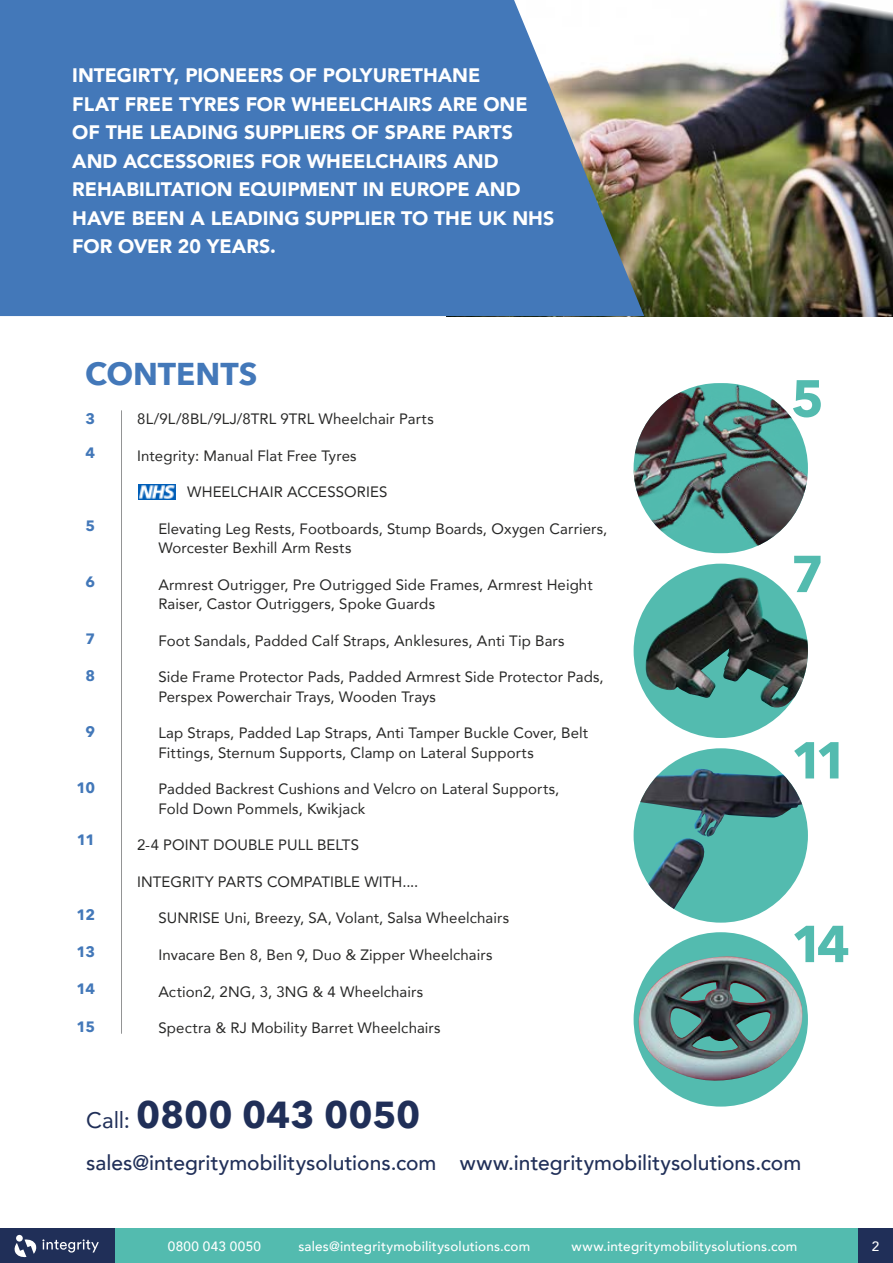
<style>
.page{position:relative;width:893px;height:1263px;background:#fff}
.page>*{position:absolute;margin:0;border:0;box-sizing:border-box;transform-origin:0 0}
.t1{font:700 51.3px "Avenir Next";color:#53bbaf}
.t2{font:700 37.5px "Avenir Next";letter-spacing:-.005em;color:#202f58}
.t3{font:700 31.5px "Avenir Next";color:#4378b9}
.t4{font:500 21px "Avenir";color:#202f58}
.t5{font:900 19.5px/28.5px "Avenir";color:#fff}
.t6{font:15px/19.5px "Avenir";letter-spacing:.01em;color:#282827}
.t7{font:700 15px "Avenir Next";letter-spacing:-.055em;color:#4378b9}
.t8{font:500 13.5px "Avenir";letter-spacing:.015em;color:#fff}
.s1{font-family:"Avenir";font-weight:400;font-size:22.5px}
</style>
<div class="page">
<div style="left:0;top:1229px;width:893px;height:34px;background:#53bbaf"></div>
<div style="left:0;top:1229px;width:115px;height:34px;background:#202f58"></div>
<div style="left:858px;top:1229px;width:35px;height:34px;background:#202f58"></div>
<svg style="left:14px;top:1239px;width:85px;height:19px"></svg>
<div style="left:16px;top:1235px;width:7px;height:6px;background:#fff;border-radius:50%"></div>
<img style="left:644px;top:0;width:249px;height:316px">
<svg style="left:0;top:0;width:644px;height:316px;background:#507fb8"></svg>
<img style="left:634px;top:383px;width:174px;height:170px;border-radius:85px">
<img style="left:138px;top:484px;width:38px;height:15px">
<div style="left:634px;top:564px;width:174px;height:174px;background:#53bbaf;border-radius:50%"></div>
<img style="left:645px;top:577px;width:163px;height:131px">
<div style="left:634px;top:748px;width:174px;height:175px;background:#53bbaf;border-radius:50%"></div>
<img style="left:640px;top:769px;width:162px;height:140px">
<div style="left:634px;top:932px;width:174px;height:174px;background:#53bbaf;border-radius:50%"></div>
<img style="left:633px;top:956px;width:175px;height:143px">
<hr style="left:121px;top:410px;width:1px;height:624px;background:#939495">
<p class="t5" style="left:72px;top:61px;width:483px">INTEGIRTY, PIONEERS OF POLYURETHANE<br>FLAT FREE TYRES FOR WHEELCHAIRS ARE ONE OF THE LEADING SUPPLIERS OF SPARE PARTS AND ACCESSORIES FOR WHEELCHAIRS AND REHABILITATION EQUIPMENT IN EUROPE AND HAVE BEEN A LEADING SUPPLIER TO THE UK NHS FOR OVER 20 YEARS.</p>
<h3 class="t3" style="left:85px;top:347px;width:174px">CONTENTS</h3>
<p class="t7" style="left:85px;top:406px;width:11px">3</p>
<p class="t7" style="left:85px;top:440px;width:11px">4</p>
<p class="t7" style="left:85px;top:513px;width:11px">5</p>
<p class="t7" style="left:85px;top:568px;width:11px">6</p>
<p class="t7" style="left:85px;top:626px;width:11px">7</p>
<p class="t7" style="left:85px;top:663px;width:11px">8</p>
<p class="t7" style="left:85px;top:719px;width:11px">9</p>
<p class="t7" style="left:76px;top:775px;width:20px">10</p>
<p class="t7" style="left:77px;top:827px;width:20px">11</p>
<p class="t7" style="left:77px;top:902px;width:20px">12</p>
<p class="t7" style="left:77px;top:939px;width:20px">13</p>
<p class="t7" style="left:77px;top:976px;width:20px">14</p>
<p class="t7" style="left:77px;top:1013px;width:20px">15</p>
<p class="t6" style="left:137px;top:409px;width:298px">8L/9L/8BL/9LJ/8TRL 9TRL Wheelchair Parts</p>
<p class="t6" style="left:137px;top:445px;width:221px">Integrity: Manual Flat Free Tyres</p>
<p class="t6" style="left:187px;top:482px;width:202px">WHEELCHAIR ACCESSORIES</p>
<p class="t6" style="left:158px;top:518px;width:450px">Elevating Leg Rests, Footboards, Stump Boards, Oxygen Carriers,<br>Worcester Bexhill Arm Rests</p>
<p class="t6" style="left:158px;top:574px;width:436px">Armrest Outrigger, Pre Outrigged Side Frames, Armrest Height<br>Raiser, Castor Outriggers, Spoke Guards</p>
<p class="t6" style="left:158px;top:630px;width:408px">Foot Sandals, Padded Calf Straps, Anklesures, Anti Tip Bars</p>
<p class="t6" style="left:158px;top:667px;width:447px">Side Frame Protector Pads, Padded Armrest Side Protector Pads,<br>Perspex Powerchair Trays, Wooden Trays</p>
<p class="t6" style="left:158px;top:723px;width:431px">Lap Straps, Padded Lap Straps, Anti Tamper Buckle Cover, Belt<br>Fittings, Sternum Supports, Clamp on Lateral Supports</p>
<p class="t6" style="left:158px;top:779px;width:402px">Padded Backrest Cushions and Velcro on Lateral Supports,<br>Fold Down Pommels, Kwikjack</p>
<p class="t6" style="left:137px;top:835px;width:223px">2-4 POINT DOUBLE PULL BELTS</p>
<p class="t6" style="left:137px;top:871px;width:283px">INTEGRITY PARTS COMPATIBLE WITH....</p>
<p class="t6" style="left:158px;top:908px;width:352px">SUNRISE Uni, Breezy, SA, Volant, Salsa Wheelchairs</p>
<p class="t6" style="left:158px;top:944px;width:336px">Invacare Ben 8, Ben 9, Duo &amp; Zipper Wheelchairs</p>
<p class="t6" style="left:158px;top:981px;width:266px">Action2, 2NG, 3, 3NG &amp; 4 Wheelchairs</p>
<p class="t6" style="left:158px;top:1018px;width:284px">Spectra &amp; RJ Mobility Barret Wheelchairs</p>
<h1 class="t1" style="left:791px;top:354px;width:35px">5</h1>
<h1 class="t1" style="left:791px;top:530px;width:35px">7</h1>
<h1 class="t1" style="left:791px;top:716px;width:59px">11</h1>
<h1 class="t1" style="left:791px;top:900px;width:61px">14</h1>
<h2 class="t2" style="left:86px;top:1082px;width:336px"><span class="s1">Call:</span> 0800 043 0050</h2>
<h3 class="t4" style="left:86px;top:1144px;width:717px">sales@integritymobilitysolutions.com www.integritymobilitysolutions.com</h3>
<p class="t8" style="left:168px;top:1234px;width:95px">0800 043 0050</p>
<p class="t8" style="left:298px;top:1234px;width:233px">sales@integritymobilitysolutions.com</p>
<p class="t8" style="left:572px;top:1234px;width:227px">www.integritymobilitysolutions.com</p>
<p class="t8" style="left:872px;top:1235px;width:9px">2</p>
</div>
